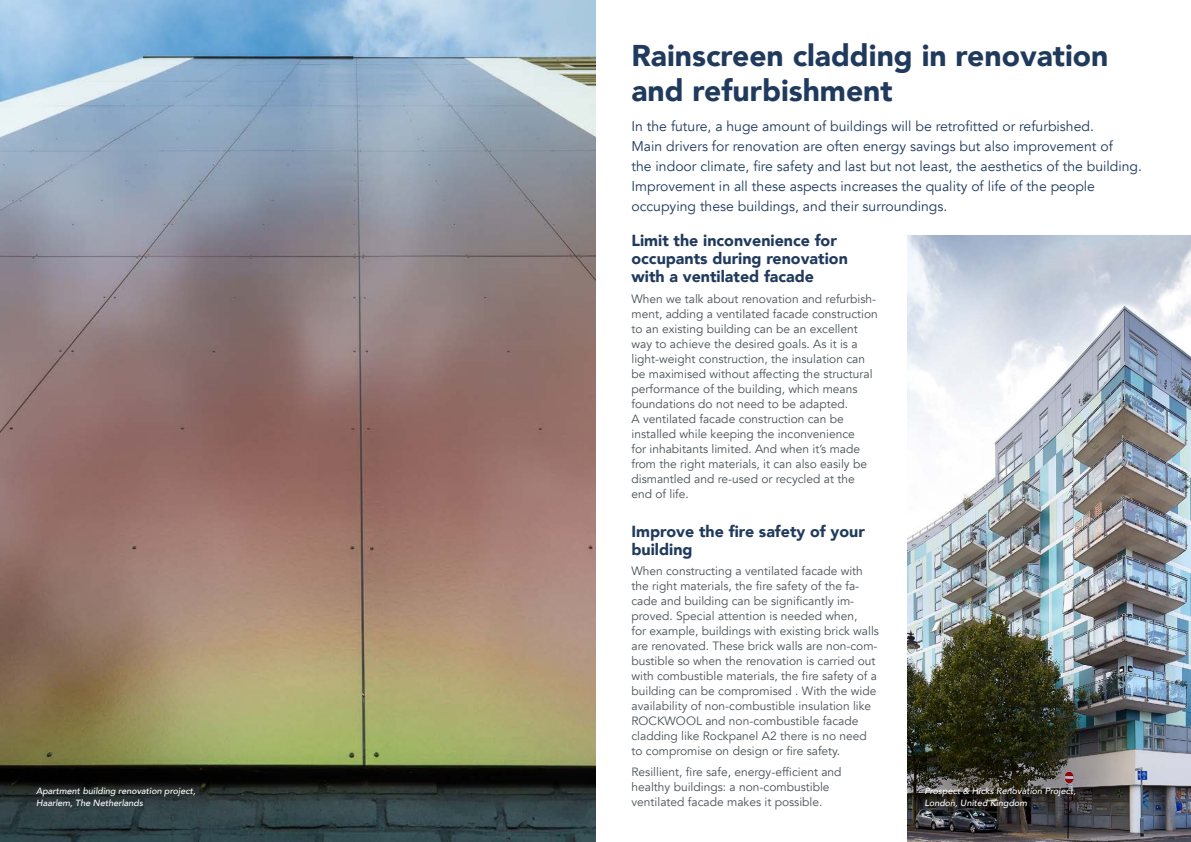
<style>
.page{position:relative;width:1191px;height:842px;background:#fff}
.page>*{position:absolute;margin:0;border:0;box-sizing:border-box;transform-origin:0 0}
.t1{font:900 30px/35px "Avenir";color:#203a5d}
.t2{font:900 16px/18px "Avenir";color:#203a5d}
.t3{font:14px/20px "Avenir";color:#203a5d}
.t4{font:12px/15px "Avenir";color:#485156}
.t5{font:italic 500 9px/12px "Avenir";color:#fff}
</style>
<div class="page">
<img style="left:0;top:0;width:595px;height:842px">
<img style="left:907px;top:236px;width:284px;height:606px">
<p class="t5" style="left:36px;top:785px;width:161px">Apartment building renovation project,<br>Haarlem, The Netherlands</p>
<h1 class="t1" style="left:631px;top:37px;width:478px">Rainscreen cladding in renovation and refurbishment</h1>
<p class="t3" style="left:631px;top:117px;width:512px">In the future, a huge amount of buildings will be retrofitted or refurbished.<br>Main drivers for renovation are often energy savings but also improvement of<br>the indoor climate, fire safety and last but not least, the aesthetics of the building.<br>Improvement in all these aspects increases the quality of life of the people occupying these buildings, and their surroundings.</p>
<h2 class="t2" style="left:631px;top:231px;width:218px">Limit the inconvenience for occupants during renovation with a ventilated facade</h2>
<p class="t4" style="left:631px;top:291px;width:248px">When we talk about renovation and refurbish&shy;ment, adding a ventilated facade construction to an existing building can be an excellent way to achieve the desired goals. As it is a light-weight construction, the insulation can be maximised without affecting the structural performance of the building, which means foundations do not need to be adapted.<br>A ventilated facade construction can be installed while keeping the inconvenience<br>for inhabitants limited. And when it’s made from the right materials, it can also easily be dismantled and re-used or recycled at the end of life.</p>
<h2 class="t2" style="left:631px;top:522px;width:235px">Improve the fire safety of your building</h2>
<p class="t4" style="left:631px;top:564px;width:249px">When constructing a ventilated facade with the right materials, the fire safety of the fa&shy;cade and building can be significantly im&shy;proved. Special attention is needed when,<br>for example, buildings with existing brick walls are renovated. These brick walls are non-com&shy;bustible so when the renovation is carried out with combustible materials, the fire safety of a building can be compromised . With the wide availability of non-combustible insulation like ROCKWOOL and non-combustible facade cladding like Rockpanel A2 there is no need to compromise on design or fire safety.</p>
<p class="t4" style="left:631px;top:764px;width:211px">Resillient, fire safe, energy-efficient and healthy buildings: a non-combustible ventilated facade makes it possible.</p>
<p class="t5" style="left:924px;top:785px;width:153px">Prospect &amp; Hicks Renovation Project,<br>London, United Kingdom</p>
</div>
